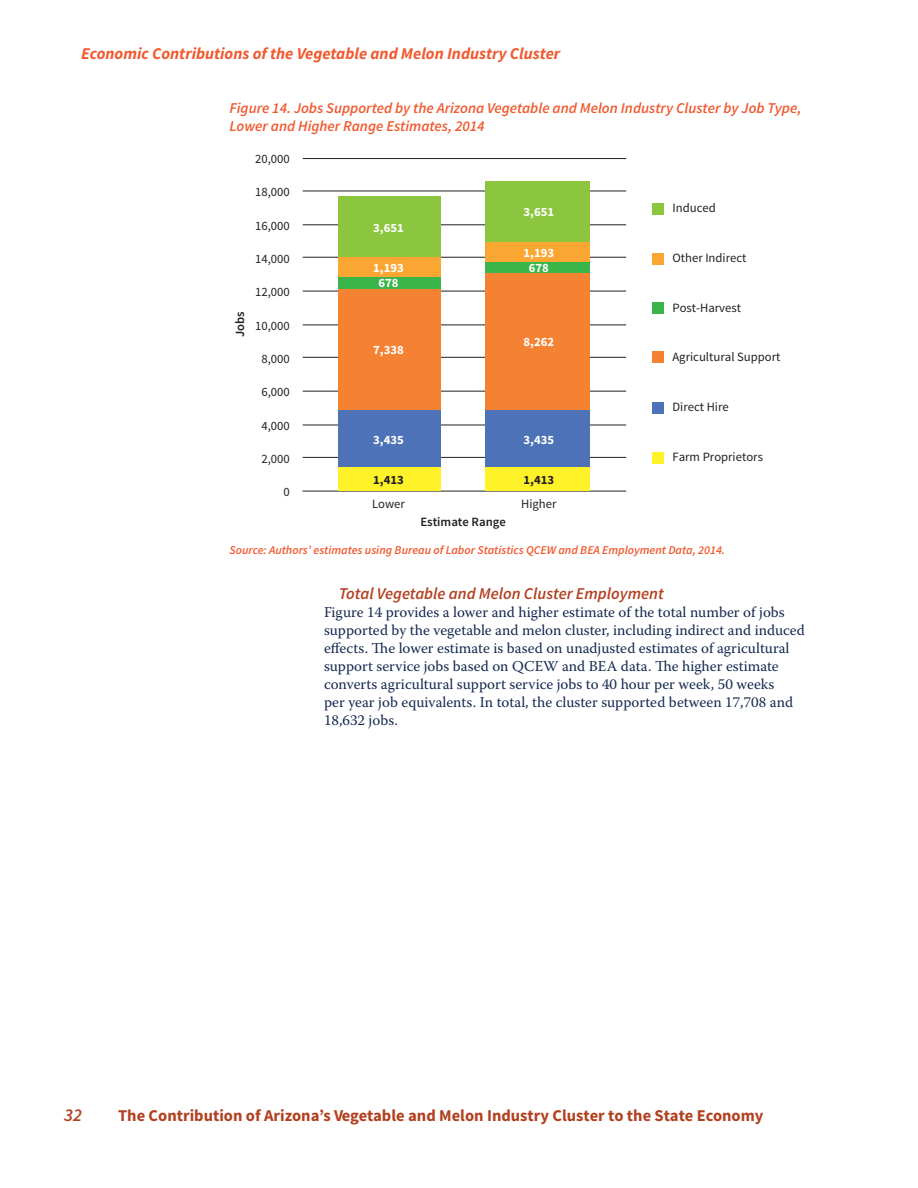
<style>
.page{position:relative;width:918px;height:1188px;background:#fff}
.page>*{position:absolute;margin:0;border:0;box-sizing:border-box;transform-origin:0 0}
.t1{font:italic 600 18px "Source Sans Pro";color:#b2401f}
.t2{font:700 16.5px "Source Sans Pro";color:#b2401f}
.t3{font:italic 700 16.5px "Source Sans Pro";color:#f1592f}
.t4{font:italic 600 16.5px "Source Sans Pro";color:#b2401f}
.t5{font:15px/18px "Warnock Pro";color:#152951}
.t6{font:italic 600 15px/18px "Source Sans Pro";color:#f1592f}
.t7{font:12.75px "Source Sans Pro";color:#231f20}
.t8{font:700 12.75px "Source Sans Pro";color:#fff}
.t9{font:600 12.75px "Source Sans Pro";color:#231f20}
.t10{font:700 12.75px "Source Sans Pro";color:#231f20}
.t11{font:italic 600 12px "Source Sans Pro";color:#f1592f}
</style>
<div class="page">
<hr style="left:303px;top:491px;width:323px;height:1px;background:#231f20">
<hr style="left:303px;top:457px;width:323px;height:1px;background:#231f20">
<hr style="left:303px;top:425px;width:323px;height:1px;background:#231f20">
<hr style="left:303px;top:391px;width:323px;height:1px;background:#231f20">
<hr style="left:303px;top:357px;width:323px;height:1px;background:#231f20">
<hr style="left:303px;top:325px;width:323px;height:1px;background:#231f20">
<hr style="left:303px;top:291px;width:323px;height:1px;background:#231f20">
<hr style="left:303px;top:257px;width:323px;height:1px;background:#231f20">
<hr style="left:303px;top:224px;width:323px;height:1px;background:#231f20">
<hr style="left:303px;top:191px;width:323px;height:1px;background:#231f20">
<hr style="left:303px;top:158px;width:323px;height:1px;background:#231f20">
<div style="left:338px;top:410px;width:103px;height:57px;background:#4d72b8"></div>
<div style="left:338px;top:288px;width:103px;height:122px;background:#f48232"></div>
<div style="left:338px;top:277px;width:103px;height:11px;background:#3ab54a"></div>
<div style="left:338px;top:467px;width:103px;height:24px;background:#fff229"></div>
<div style="left:338px;top:257px;width:103px;height:20px;background:#faa633"></div>
<div style="left:338px;top:197px;width:103px;height:60px;background:#8bc63e"></div>
<div style="left:486px;top:410px;width:104px;height:57px;background:#4d72b8"></div>
<div style="left:486px;top:273px;width:104px;height:137px;background:#f48232"></div>
<div style="left:486px;top:262px;width:104px;height:11px;background:#3ab54a"></div>
<div style="left:486px;top:467px;width:104px;height:24px;background:#fff229"></div>
<div style="left:486px;top:242px;width:104px;height:19px;background:#faa633"></div>
<div style="left:486px;top:181px;width:104px;height:61px;background:#8bc63e"></div>
<div style="left:653px;top:452px;width:11px;height:11px;background:#fff229"></div>
<div style="left:653px;top:402px;width:11px;height:12px;background:#4d72b8"></div>
<div style="left:653px;top:351px;width:11px;height:11px;background:#f48232"></div>
<div style="left:653px;top:303px;width:11px;height:11px;background:#3ab54a"></div>
<div style="left:653px;top:253px;width:11px;height:11px;background:#faa633"></div>
<div style="left:653px;top:203px;width:11px;height:12px;background:#8bc63e"></div>
<p class="t3" style="left:81px;top:43px;width:481px">Economic Contributions of the Vegetable and Melon Industry Cluster</p>
<p class="t6" style="left:230px;top:98px;width:573px">Figure 14. Jobs Supported by the Arizona Vegetable and Melon Industry Cluster by Job Type,<br>Lower and Higher Range Estimates, 2014</p>
<p class="t7" style="left:255px;top:151px;width:36px">20,000</p>
<p class="t9" style="left:232px;top:337px;width:27px;rotate:-90deg">Jobs</p>
<p class="t7" style="left:255px;top:184px;width:36px">18,000</p>
<p class="t7" style="left:255px;top:217px;width:36px">16,000</p>
<p class="t7" style="left:255px;top:251px;width:36px">14,000</p>
<p class="t7" style="left:255px;top:284px;width:36px">12,000</p>
<p class="t7" style="left:255px;top:317px;width:36px">10,000</p>
<p class="t7" style="left:262px;top:351px;width:30px">8,000</p>
<p class="t7" style="left:262px;top:384px;width:30px">6,000</p>
<p class="t7" style="left:262px;top:417px;width:30px">4,000</p>
<p class="t7" style="left:262px;top:451px;width:30px">2,000</p>
<p class="t7" style="left:284px;top:484px;width:8px">0</p>
<p class="t8" style="left:373px;top:219px;width:32px">3,651</p>
<p class="t8" style="left:373px;top:260px;width:32px">1,193</p>
<p class="t8" style="left:378px;top:275px;width:22px">678</p>
<p class="t8" style="left:373px;top:342px;width:32px">7,338</p>
<p class="t8" style="left:524px;top:204px;width:32px">3,651</p>
<p class="t8" style="left:524px;top:244px;width:32px">1,193</p>
<p class="t8" style="left:529px;top:260px;width:22px">678</p>
<p class="t8" style="left:524px;top:334px;width:32px">8,262</p>
<p class="t8" style="left:373px;top:431px;width:32px">3,435</p>
<p class="t8" style="left:524px;top:431px;width:32px">3,435</p>
<p class="t10" style="left:373px;top:472px;width:32px">1,413</p>
<p class="t10" style="left:524px;top:472px;width:32px">1,413</p>
<p class="t7" style="left:372px;top:495px;width:34px">Lower</p>
<p class="t7" style="left:521px;top:495px;width:37px">Higher</p>
<p class="t9" style="left:421px;top:514px;width:87px">Estimate Range</p>
<p class="t7" style="left:673px;top:200px;width:45px">Induced</p>
<p class="t7" style="left:673px;top:250px;width:76px">Other Indirect</p>
<p class="t7" style="left:673px;top:300px;width:70px">Post-Harvest</p>
<p class="t7" style="left:673px;top:349px;width:110px">Agricultural Support</p>
<p class="t7" style="left:673px;top:399px;width:58px">Direct Hire</p>
<p class="t7" style="left:673px;top:449px;width:92px">Farm Proprietors</p>
<p class="t11" style="left:230px;top:542px;width:497px">Source: Authors’ estimates using Bureau of Labor Statistics QCEW and BEA Employment Data, 2014.</p>
<p class="t4" style="left:339px;top:583px;width:326px">Total Vegetable and Melon Cluster Employment</p>
<p class="t5" style="left:324px;top:602px;width:483px">Figure 14 provides a lower and higher estimate of the total number of jobs supported by the vegetable and melon cluster, including indirect and induced effects. The lower estimate is based on unadjusted estimates of agricultural support service jobs based on QCEW and BEA data. The higher estimate converts agricultural support service jobs to 40 hour per week, 50 weeks<br>per year job equivalents. In total, the cluster supported between 17,708 and 18,632 jobs.</p>
<p class="t1" style="left:64px;top:1103px;width:19px">32</p>
<p class="t2" style="left:118px;top:1104px;width:647px">The Contribution of Arizona’s Vegetable and Melon Industry Cluster to the State Economy</p>
</div>
